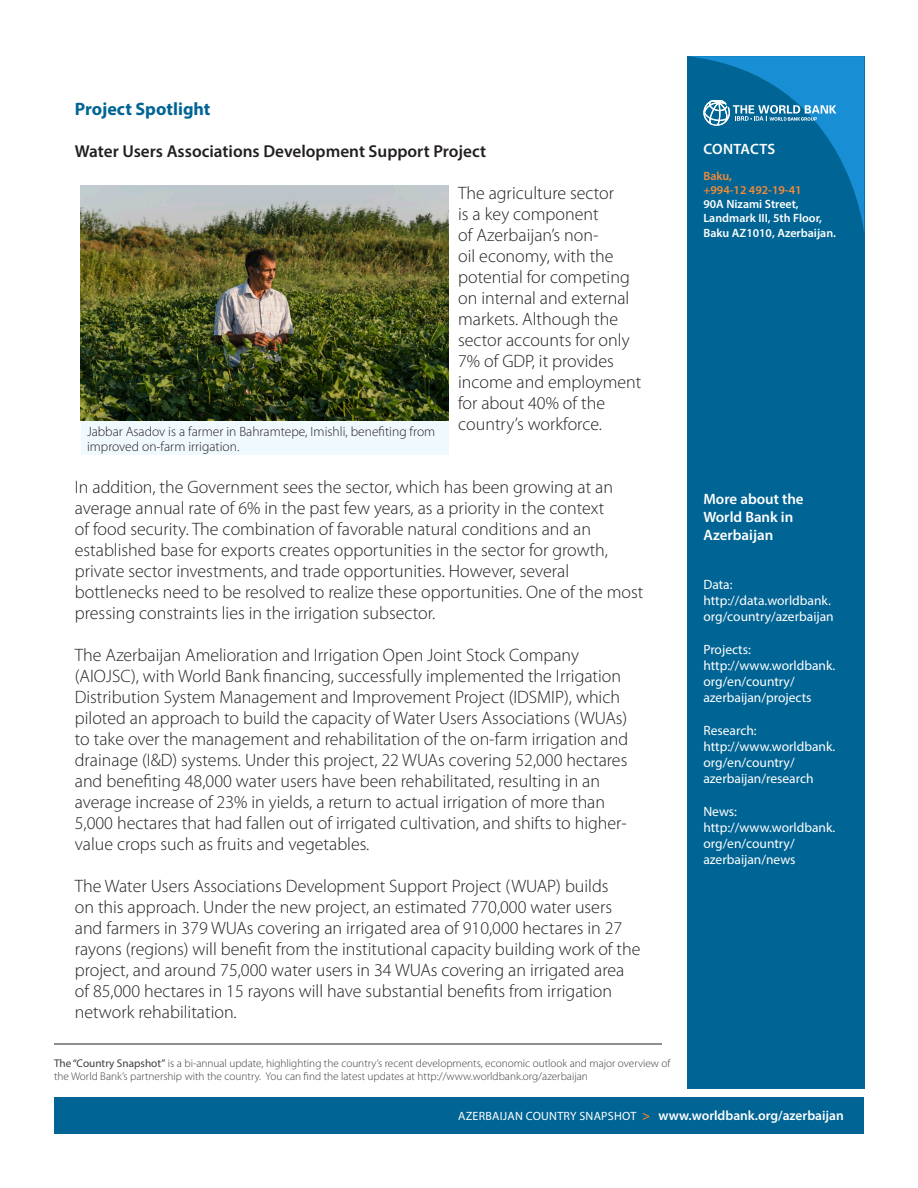
<style>
.page{position:relative;width:918px;height:1188px;background:#fff}
.page>*{position:absolute;margin:0;border:0;box-sizing:border-box;transform-origin:0 0}
.t1{font:300 18px/21px "Myriad Pro";color:#231f20}
.t2{font:700 18px "Myriad Pro";color:#006494}
.t3{font:600 17.25px "Myriad Pro";color:#231f20}
.t4{font:600 15px "Myriad Pro";color:#fff}
.t5{font:13.5px/16.2px "Myriad Pro";color:#fff}
.t6{font:300 13.5px/15px "Myriad Pro";color:#231f20}
.t7{font:600 13.5px "Myriad Pro";color:#fff}
.t8{font:600 12px/14.2px "Myriad Pro";color:#fff}
.t9{font:600 12px "Myriad Pro";color:#f58b37}
.t10{font:300 11.25px/13.5px "Myriad Pro";color:#3e3e3f}
.s1{font-weight:400}
.s2{font-weight:400;font-size:12px}
.s3{color:#f48026}
</style>
<div class="page">
<div style="left:687px;top:56px;width:177px;height:1033px;background:#006494"></div>
<div style="left:54px;top:1097px;width:810px;height:37px;background:#006494"></div>
<hr style="left:54px;top:1044px;width:608px;height:1px;background:#231f20">
<svg style="left:689px;top:56px;width:175px;height:175px"></svg>
<div style="left:82px;top:415px;width:367px;height:40px;background:#f0f9fd"></div>
<img style="left:81px;top:185px;width:367px;height:236px">
<p class="t2" style="left:75px;top:97px;width:137px">Project Spotlight</p>
<p class="t3" style="left:75px;top:140px;width:413px">Water Users Associations Development Support Project</p>
<p class="t1" style="left:458px;top:183px;width:185px">The agriculture sector<br>is a key component<br>of Azerbaijan’s non-<br>oil economy, with the potential for competing on internal and external markets. Although the sector accounts for only<br>7% of GDP, it provides income and employment for about 40% of the country’s workforce.</p>
<p class="t6" style="left:87px;top:424px;width:350px">Jabbar Asadov is a farmer in Bahramtepe, Imishli, benefiting from improved on-farm irrigation.</p>
<p class="t1" style="left:75px;top:477px;width:570px">In addition, the Government sees the sector, which has been growing at an average annual rate of 6% in the past few years, as a priority in the context<br>of food security. The combination of favorable natural conditions and an established base for exports creates opportunities in the sector for growth, private sector investments, and trade opportunities. However, several bottlenecks need to be resolved to realize these opportunities. One of the most pressing constraints lies in the irrigation subsector.</p>
<p class="t1" style="left:75px;top:645px;width:555px">The Azerbaijan Amelioration and Irrigation Open Joint Stock Company (AIOJSC), with World Bank financing, successfully implemented the Irrigation Distribution System Management and Improvement Project (IDSMIP), which piloted an approach to build the capacity of Water Users Associations (WUAs) to take over the management and rehabilitation of the on-farm irrigation and drainage (I&amp;D) systems. Under this project, 22 WUAs covering 52,000 hectares and benefiting 48,000 water users have been rehabilitated, resulting in an average increase of 23% in yields, a return to actual irrigation of more than 5,000 hectares that had fallen out of irrigated cultivation, and shifts to higher&shy;value crops such as fruits and vegetables.</p>
<p class="t1" style="left:75px;top:876px;width:567px">The Water Users Associations Development Support Project (WUAP) builds<br>on this approach. Under the new project, an estimated 770,000 water users and farmers in 379 WUAs covering an irrigated area of 910,000 hectares in 27 rayons (regions) will benefit from the institutional capacity building work of the project, and around 75,000 water users in 34 WUAs covering an irrigated area of 85,000 hectares in 15 rayons will have substantial benefits from irrigation network rehabilitation.</p>
<p class="t10" style="left:54px;top:1057px;width:618px"><span class="s1">The “Country Snapshot”</span> is a bi-annual update, highlighting the country’s recent developments, economic outlook and major overview of the World Bank’s partnership with the country. You can find the latest updates at http://www.worldbank.org/azerbaijan</p>
<p class="t4" style="left:704px;top:140px;width:73px">CONTACTS</p>
<p class="t9" style="left:703px;top:168px;width:30px">Baku,</p>
<p class="t9" style="left:703px;top:182px;width:100px">+994-12 492-19-41</p>
<p class="t8" style="left:703px;top:197px;width:120px">90A Nizami Street,<br>Landmark III, 5th Floor,</p>
<p class="t8" style="left:703px;top:225px;width:134px">Baku AZ1010, Azerbaijan.</p>
<p class="t4" style="left:703px;top:490px;width:102px">More about the</p>
<p class="t4" style="left:703px;top:508px;width:91px">World Bank in</p>
<p class="t4" style="left:703px;top:526px;width:71px">Azerbaijan</p>
<p class="t5" style="left:703px;top:576px;width:31px">Data:</p>
<p class="t5" style="left:703px;top:592px;width:132px">http://data.worldbank. org/country/azerbaijan</p>
<p class="t5" style="left:703px;top:641px;width:49px">Projects:</p>
<p class="t5" style="left:703px;top:657px;width:133px">http://www.worldbank. org/en/country/ azerbaijan/projects</p>
<p class="t5" style="left:703px;top:722px;width:55px">Research:</p>
<p class="t5" style="left:703px;top:738px;width:133px">http://www.worldbank. org/en/country/ azerbaijan/research</p>
<p class="t5" style="left:703px;top:803px;width:35px">News:</p>
<p class="t5" style="left:703px;top:819px;width:133px">http://www.worldbank. org/en/country/ azerbaijan/news</p>
<p class="t7" style="left:458px;top:1107px;width:387px"><span class="s2">AZERBAIJAN COUNTRY SNAPSHOT</span> <span class="s3">&gt;</span> www.worldbank.org/azerbaijan</p>
</div>
